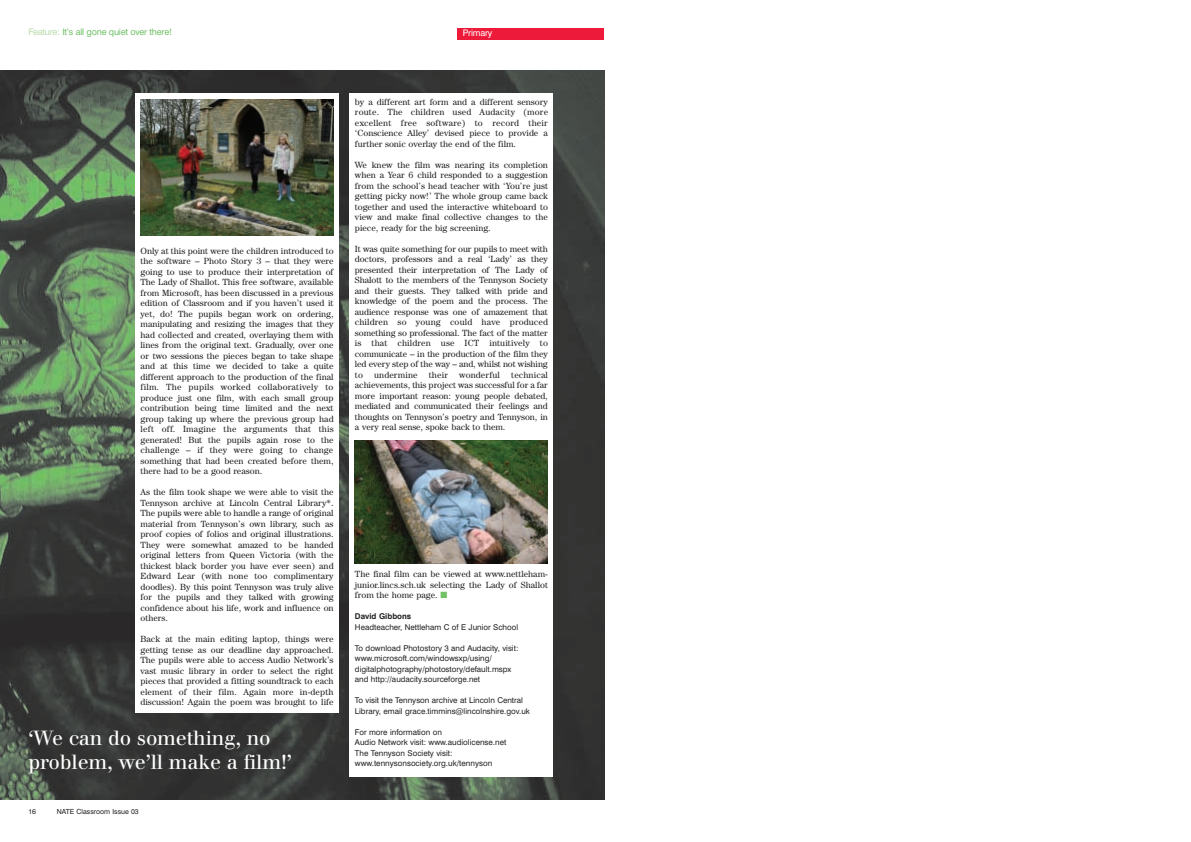
<style>
.page{position:relative;width:1191px;height:842px;background:#fff}
.page>*{position:absolute;margin:0;border:0;box-sizing:border-box;transform-origin:0 0}
.t1{font:20px/24px "Walbaum";letter-spacing:-.01em;color:#fff}
.t2{font:9px/10.5px "Century IT Cby BT";color:#231f20;text-align:justify}
.t3{font:9px "Swiss 721 BT";letter-spacing:-.02em;color:#71c167}
.t4{font:9px "Swiss 721 BT";letter-spacing:-.02em;color:#fff}
.t5{font:8px/10.5px "Swiss 721 BT";color:#231f20}
.t6{font:700 8px "Swiss 721 BT";color:#231f20}
.t7{font:7px "Swiss 721 BT";color:#231f20}
.s1{color:#b8dcae}
.s2{color:#71c167}
</style>
<div class="page">
<img style="left:0;top:71px;width:604px;height:728px">
<div style="left:457px;top:28px;width:147px;height:12px;background:#ed1a3a"></div>
<div style="left:135px;top:94px;width:203px;height:619px;background:#fff"></div>
<div style="left:350px;top:94px;width:203px;height:683px;background:#fff"></div>
<img style="left:140px;top:99px;width:193px;height:136px">
<img style="left:354px;top:440px;width:193px;height:123px">
<p class="t3" style="left:28px;top:28px;width:145px"><span class="s1">Feature:</span> It’s all gone quiet over there!</p>
<p class="t4" style="left:463px;top:30px;width:31px">Primary</p>
<p class="t2" style="left:140px;top:246px;width:195px">Only at this point were the children introduced to the software – Photo Story 3 – that they were going to use to produce their interpretation of The Lady of Shallot. This free software, available from Microsoft, has been discussed in a previous edition of Classroom and if you haven’t used it yet, do! The pupils began work on ordering, manipulating and resizing the images that they had collected and created, overlaying them with lines from the original text. Gradually, over one or two sessions the pieces began to take shape and at this time we decided to take a quite different approach to the production of the final film. The pupils worked collaboratively to produce just one film, with each small group contribution being time limited and the next group taking up where the previous group had left off. Imagine the arguments that this generated! But the pupils again rose to the challenge – if they were going to change something that had been created before them, there had to be a good reason.</p>
<p class="t2" style="left:140px;top:487px;width:195px">As the film took shape we were able to visit the Tennyson archive at Lincoln Central Library*.<br>The pupils were able to handle a range of original material from Tennyson’s own library, such as proof copies of folios and original illustrations.<br>They were somewhat amazed to be handed original letters from Queen Victoria (with the thickest black border you have ever seen) and Edward Lear (with none too complimentary doodles). By this point Tennyson was truly alive for the pupils and they talked with growing confidence about his life, work and influence on others.</p>
<p class="t2" style="left:140px;top:634px;width:194px">Back at the main editing laptop, things were getting tense as our deadline day approached.<br>The pupils were able to access Audio Network’s vast music library in order to select the right pieces that provided a fitting soundtrack to each element of their film. Again more in-depth discussion! Again the poem was brought to life</p>
<h1 class="t1" style="left:28px;top:728px;width:265px">‘We can do something, no problem, we’ll make a film!’</h1>
<p class="t7" style="left:28px;top:809px;width:9px">16</p>
<p class="t7" style="left:57px;top:809px;width:84px">NATE Classroom Issue 03</p>
<p class="t2" style="left:355px;top:97px;width:195px">by a different art form and a different sensory route. The children used Audacity (more excellent free software) to record their ‘Conscience Alley’ devised piece to provide a further sonic overlay the end of the film.</p>
<p class="t2" style="left:355px;top:160px;width:194px">We knew the film was nearing its completion when a Year 6 child responded to a suggestion from the school’s head teacher with ‘You’re just getting picky now!’ The whole group came back together and used the interactive whiteboard to view and make final collective changes to the piece, ready for the big screening.</p>
<p class="t2" style="left:355px;top:244px;width:195px">It was quite something for our pupils to meet with doctors, professors and a real ‘Lady’ as they presented their interpretation of The Lady of Shalott to the members of the Tennyson Society and their guests. They talked with pride and knowledge of the poem and the process. The audience response was one of amazement that children so young could have produced something so professional. The fact of the matter is that children use ICT intuitively to communicate – in the production of the film they led every step of the way – and, whilst not wishing to undermine their wonderful technical achievements, this project was successful for a far more important reason: young people debated, mediated and communicated their feelings and thoughts on Tennyson’s poetry and Tennyson, in a very real sense, spoke back to them.</p>
<p class="t2" style="left:355px;top:570px;width:195px">The final film can be viewed at www.nettleham&shy;junior.lincs.sch.uk selecting the Lady of Shallot from the home page. <span class="s2">■</span></p>
<p class="t6" style="left:355px;top:613px;width:58px">David Gibbons</p>
<p class="t5" style="left:355px;top:622px;width:165px">Headteacher, Nettleham C of E Junior School</p>
<p class="t5" style="left:355px;top:643px;width:165px">To download Photostory 3 and Audacity, visit: www.microsoft.com/windowsxp/using/ digitalphotography/photostory/default.mspx and http://audacity.sourceforge.net</p>
<p class="t5" style="left:355px;top:696px;width:177px">To visit the Tennyson archive at Lincoln Central<br>Library, email grace.timmins@lincolnshire.gov.uk</p>
<p class="t5" style="left:355px;top:727px;width:153px">For more information on<br>Audio Network visit: www.audiolicense.net The Tennyson Society visit: www.tennysonsociety.org.uk/tennyson</p>
</div>
